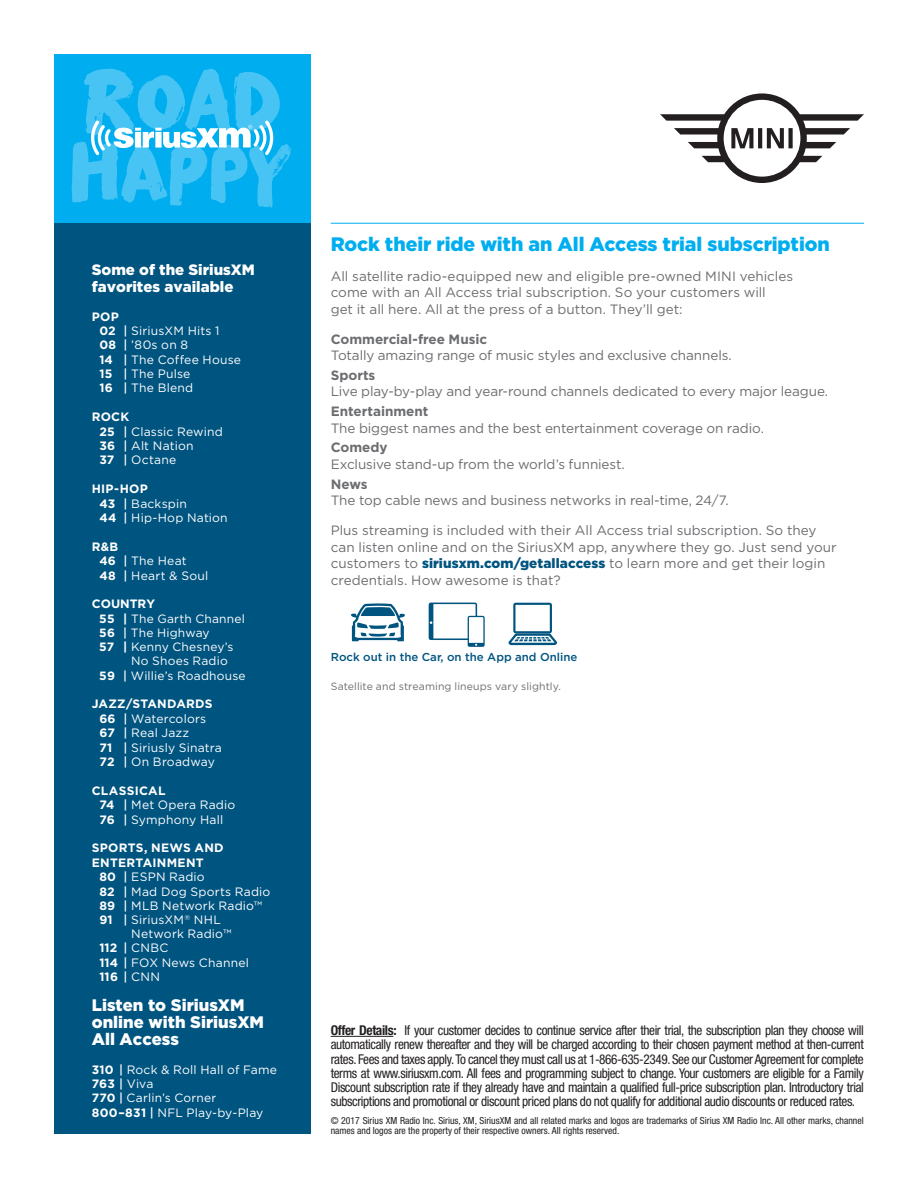
<style>
.page{position:relative;width:918px;height:1188px;background:#fff}
.page>*{position:absolute;margin:0;border:0;box-sizing:border-box;transform-origin:0 0}
.t1{font:900 19.5px "Gotham";letter-spacing:-.005em;color:#00aeef}
.t2{font:900 16.65px/16.6px "Gotham";color:#fff}
.t3{font:900 15px/16.6px "Gotham";color:#fff}
.t4{font:13.5px/16.5px "Gotham";letter-spacing:-.005em;color:#6c6d70}
.t5{font:condensed 13.5px/14.2px "Helvetica Neue";letter-spacing:-.03em;color:#231f20;text-align:justify}
.t6{font:700 13.5px "Gotham";letter-spacing:-.005em;color:#6c6d70}
.t7{font:12.15px/14.4px "Gotham";letter-spacing:.015em;color:#fff}
.t8{font:700 12.15px "Gotham";letter-spacing:.02em;color:#fff}
.t9{font:700 12.15px "Gotham";color:#fff}
.t10{font:12px "Gotham";letter-spacing:.02em;color:#fff}
.t11{font:500 11.4px "Gotham";color:#005480}
.t12{font:10.5px "Gotham";letter-spacing:.01em;color:#6c6d70}
.t13{font:condensed 9.75px/10.5px "Helvetica Neue";color:#231f20}
.s1{font-weight:700}
.s2{font-weight:500}
.s3{font-weight:400}
.s4{font-weight:900;color:#005480}
</style>
<div class="page">
<div style="left:54px;top:54px;width:256px;height:1080px;background:#005480"></div>
<div style="left:54px;top:54px;width:256px;height:168px;background:#00aeef"></div>
<svg style="left:72px;top:69px;width:220px;height:140px"></svg>
<svg style="left:660px;top:93px;width:204px;height:90px"></svg>
<hr style="left:331px;top:1036px;width:62px;height:1px;background:#231f20">
<hr style="left:331px;top:223px;width:533px;height:1px;background:#00aeef">
<svg style="left:351px;top:603px;width:54px;height:38px"></svg>
<svg style="left:508px;top:603px;width:49px;height:42px"></svg>
<svg style="left:429px;top:603px;width:56px;height:44px"></svg>
<p class="t3" style="left:92px;top:261px;width:165px">Some of the SiriusXM favorites available</p>
<p class="t7" style="left:99px;top:309px;width:143px;text-indent:-8px"><span class="s1">POP<br>02</span> <span class="s2">|</span> SiriusXM Hits 1<br><span class="s1">08</span> <span class="s2">|</span> ’80s on 8<br><span class="s1">14</span> <span class="s2">|</span> The Coffee House<br><span class="s1">15</span> <span class="s2">|</span> The Pulse<br><span class="s1">16</span> <span class="s2">|</span> The Blend</p>
<p class="t7" style="left:99px;top:410px;width:125px;text-indent:-8px"><span class="s1">ROCK<br>25</span> <span class="s2">|</span> Classic Rewind<br><span class="s1">36</span> <span class="s2">|</span> Alt Nation<br><span class="s1">37</span> <span class="s2">|</span> Octane</p>
<p class="t7" style="left:99px;top:482px;width:130px;text-indent:-8px"><span class="s1">HIP-HOP<br>43</span> <span class="s2">|</span> Backspin<br><span class="s1">44</span> <span class="s2">|</span> Hip-Hop Nation</p>
<p class="t7" style="left:99px;top:539px;width:110px;text-indent:-8px"><span class="s1">R&amp;B<br>46</span> <span class="s2">|</span> The Heat<br><span class="s1">48</span> <span class="s2">|</span> Heart &amp; Soul</p>
<p class="t9" style="left:92px;top:597px;width:65px">COUNTRY</p>
<p class="t10" style="left:99px;top:612px;width:147px"><span class="s1">55 |</span> The Garth Channel</p>
<p class="t10" style="left:99px;top:626px;width:112px"><span class="s1">56</span> <span class="s2">|</span> The Highway</p>
<p class="t10" style="left:99px;top:640px;width:136px"><span class="s1">57 |</span> Kenny Chesney’s</p>
<p class="t10" style="left:131px;top:654px;width:98px">No Shoes Radio</p>
<p class="t10" style="left:99px;top:669px;width:148px"><span class="s1">59</span> <span class="s2">|</span> Willie’s Roadhouse</p>
<p class="t7" style="left:99px;top:697px;width:124px;text-indent:-8px"><span class="s1">JAZZ/STANDARDS<br>66</span> <span class="s2">|</span> Watercolors<br><span class="s1">67</span> <span class="s2">|</span> Real Jazz<br><span class="s1">71</span> <span class="s2">|</span> Siriusly Sinatra<br><span class="s1">72</span> <span class="s2">|</span> On Broadway</p>
<p class="t7" style="left:99px;top:783px;width:137px;text-indent:-8px"><span class="s1">CLASSICAL<br>74</span> <span class="s2">|</span> Met Opera Radio<br><span class="s1">76</span> <span class="s2">|</span> Symphony Hall</p>
<p class="t8" style="left:92px;top:841px;width:133px">SPORTS, NEWS AND</p>
<p class="t8" style="left:92px;top:855px;width:113px">ENTERTAINMENT</p>
<p class="t7" style="left:99px;top:869px;width:107px"><span class="s1">80</span> <span class="s2">|</span> ESPN Radio</p>
<p class="t7" style="left:99px;top:884px;width:173px"><span class="s1">82</span> <span class="s2">|</span> Mad Dog Sports Radio</p>
<p class="t7" style="left:99px;top:898px;width:164px"><span class="s1">89</span> <span class="s2">|</span> MLB Network Radio™</p>
<p class="t7" style="left:99px;top:913px;width:123px"><span class="s1">91</span> <span class="s2">|</span> SiriusXM<sup>®</sup> NHL</p>
<p class="t7" style="left:131px;top:926px;width:102px">Network Radio™</p>
<p class="t7" style="left:99px;top:941px;width:70px"><span class="s1">112</span> <span class="s2">|</span> CNBC</p>
<p class="t7" style="left:99px;top:955px;width:151px"><span class="s1">114</span> <span class="s2">|</span> FOX News Channel</p>
<p class="t8" style="left:99px;top:970px;width:62px">116 <span class="s2">|</span> <span class="s3">CNN</span></p>
<p class="t2" style="left:92px;top:997px;width:174px">Listen to SiriusXM online with SiriusXM<br>All Access</p>
<p class="t7" style="left:92px;top:1062px;width:187px"><span class="s1">310</span> <span class="s2">|</span> Rock &amp; Roll Hall of Fame<br><span class="s1">763</span> <span class="s2">|</span> Viva</p>
<p class="t10" style="left:92px;top:1091px;width:126px"><span class="s1">770</span> <span class="s2">|</span> Carlin’s Corner</p>
<p class="t7" style="left:92px;top:1105px;width:173px"><span class="s1">800–831</span> <span class="s2">|</span> NFL Play-by-Play</p>
<h1 class="t1" style="left:331px;top:232px;width:501px">Rock their ride with an All Access trial subscription</h1>
<p class="t4" style="left:331px;top:267px;width:464px">All satellite radio-equipped new and eligible pre-owned MINI vehicles come with an All Access trial subscription. So your customers will<br>get it all here. All at the press of a button. They’ll get:</p>
<p class="t6" style="left:331px;top:331px;width:158px">Commercial-free Music</p>
<p class="t4" style="left:331px;top:347px;width:403px">Totally amazing range of music styles and exclusive channels.</p>
<p class="t6" style="left:331px;top:367px;width:46px">Sports</p>
<p class="t4" style="left:331px;top:383px;width:499px">Live play-by-play and year-round channels dedicated to every major league.</p>
<p class="t6" style="left:331px;top:403px;width:99px">Entertainment</p>
<p class="t4" style="left:331px;top:419px;width:435px">The biggest names and the best entertainment coverage on radio.</p>
<p class="t6" style="left:331px;top:440px;width:58px">Comedy</p>
<p class="t4" style="left:331px;top:456px;width:296px">Exclusive stand-up from the world’s funniest.</p>
<p class="t6" style="left:331px;top:476px;width:38px">News</p>
<p class="t4" style="left:331px;top:492px;width:400px">The top cable news and business networks in real-time, 24/7.</p>
<p class="t4" style="left:331px;top:522px;width:507px">Plus streaming is included with their All Access trial subscription. So they can listen online and on the SiriusXM app, anywhere they go. Just send your customers to <span class="s4">siriusxm.com/getallaccess</span> to learn more and get their login credentials. How awesome is that?</p>
<p class="t11" style="left:331px;top:651px;width:248px">Rock out in the Car, on the App and Online</p>
<p class="t12" style="left:331px;top:680px;width:232px">Satellite and streaming lineups vary slightly.</p>
<p class="t5" style="left:331px;top:1023px;width:535px"><span class="s1">Offer Details:</span> If your customer decides to continue service after their trial, the subscription plan they choose will automatically renew thereafter and they will be charged according to their chosen payment method at then-current rates. Fees and taxes apply. To cancel they must call us at 1-866-635-2349. See our Customer Agreement for complete terms at www.siriusxm.com. All fees and programming subject to change. Your customers are eligible for a Family Discount subscription rate if they already have and maintain a qualified full-price subscription plan. Introductory trial subscriptions and promotional or discount priced plans do not qualify for additional audio discounts or reduced rates.</p>
<p class="t13" style="left:331px;top:1115px;width:534px">© 2017 Sirius XM Radio Inc. Sirius, XM, SiriusXM and all related marks and logos are trademarks of Sirius XM Radio Inc. All other marks, channel names and logos are the property of their respective owners. All rights reserved.</p>
</div>
